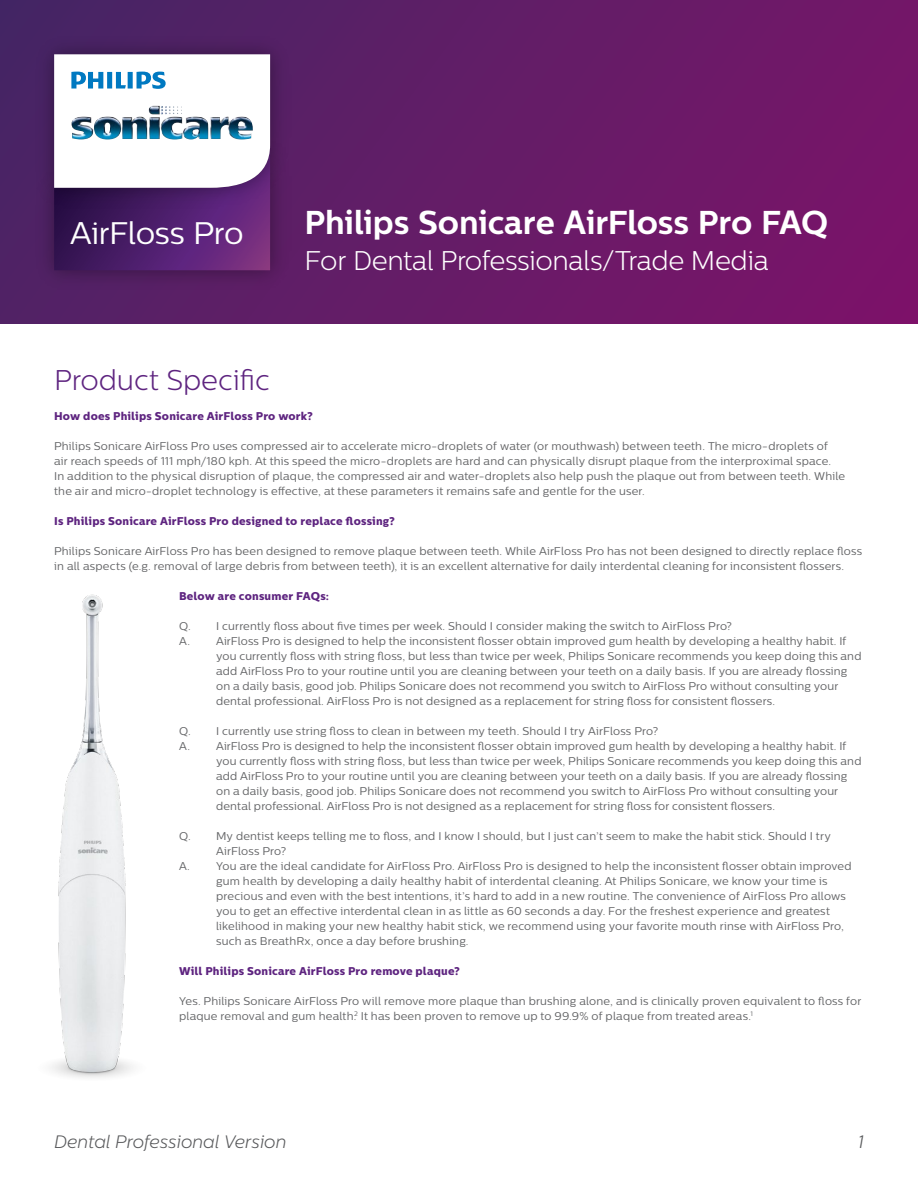
<style>
.page{position:relative;width:918px;height:1188px;background:#fff}
.page>*{position:absolute;margin:0;border:0;box-sizing:border-box;transform-origin:0 0}
.t1{font:700 33px "Centrale Sans";letter-spacing:-.01em;color:#fff}
.t2{font:31.2px "Centrale Sans";letter-spacing:-.01em;color:#fff}
.t3{font:300 28.5px "Centrale Sans";letter-spacing:-.005em;color:#5e2480}
.t4{font:300 27px "Centrale Sans";letter-spacing:-.02em;color:#fff}
.t5{font:italic 300 18px "Centrale Sans";letter-spacing:-.005em;color:#58595b}
.t6{font:11.25px/15px "Centrale Sans";letter-spacing:.015em;color:#636466}
.t7{font:800 11.25px "Centrale Sans";letter-spacing:.015em;color:#5e2480}
</style>
<div class="page">
<div style="left:0;top:0;width:918px;height:324px;background:linear-gradient(to right,#4b2465,#791569)"></div>
<img style="left:28px;top:214px;width:268px;height:82px">
<img style="left:28px;top:28px;width:268px;height:186px">
<svg style="left:54px;top:54px;width:216px;height:216px"></svg>
<img style="left:149px;top:106px;width:79px;height:33px">
<img style="left:51px;top:594px;width:82px;height:484px">
<h2 class="t2" style="left:70px;top:215px;width:175px">AirFloss Pro</h2>
<h1 class="t1" style="left:305px;top:203px;width:525px">Philips Sonicare AirFloss Pro FAQ</h1>
<h3 class="t4" style="left:305px;top:245px;width:466px">For Dental Professionals/Trade Media</h3>
<h3 class="t3" style="left:54px;top:364px;width:217px">Product Specific</h3>
<p class="t7" style="left:54px;top:409px;width:260px">How does Philips Sonicare AirFloss Pro work?</p>
<p class="t6" style="left:54px;top:438px;width:792px">Philips Sonicare AirFloss Pro uses compressed air to accelerate micro-droplets of water (or mouthwash) between teeth. The micro-droplets of<br>air reach speeds of 111 mph/180 kph. At this speed the micro-droplets are hard and can physically disrupt plaque from the interproximal space.<br>In addition to the physical disruption of plaque, the compressed air and water-droplets also help push the plaque out from between teeth. While the air and micro-droplet technology is effective, at these parameters it remains safe and gentle for the user.</p>
<p class="t7" style="left:54px;top:514px;width:342px">Is Philips Sonicare AirFloss Pro designed to replace flossing?</p>
<p class="t6" style="left:54px;top:543px;width:809px">Philips Sonicare AirFloss Pro has been designed to remove plaque between teeth. While AirFloss Pro has not been designed to directly replace floss in all aspects (e.g. removal of large debris from between teeth), it is an excellent alternative for daily interdental cleaning for inconsistent flossers.</p>
<p class="t7" style="left:179px;top:589px;width:151px">Below are consumer FAQs:</p>
<p class="t6" style="left:179px;top:618px;width:554px">Q. I currently floss about five times per week. Should I consider making the switch to AirFloss Pro?</p>
<p class="t6" style="left:179px;top:633px;width:669px">A. AirFloss Pro is designed to help the inconsistent flosser obtain improved gum health by developing a healthy habit. If</p>
<p class="t6" style="left:216px;top:648px;width:647px">you currently floss with string floss, but less than twice per week, Philips Sonicare recommends you keep doing this and</p>
<p class="t6" style="left:216px;top:663px;width:633px">add AirFloss Pro to your routine until you are cleaning between your teeth on a daily basis. If you are already flossing</p>
<p class="t6" style="left:216px;top:678px;width:624px">on a daily basis, good job. Philips Sonicare does not recommend you switch to AirFloss Pro without consulting your</p>
<p class="t6" style="left:216px;top:693px;width:560px">dental professional. AirFloss Pro is not designed as a replacement for string floss for consistent flossers.</p>
<p class="t6" style="left:179px;top:723px;width:481px">Q. I currently use string floss to clean in between my teeth. Should I try AirFloss Pro?</p>
<p class="t6" style="left:179px;top:738px;width:669px">A. AirFloss Pro is designed to help the inconsistent flosser obtain improved gum health by developing a healthy habit. If</p>
<p class="t6" style="left:216px;top:753px;width:647px">you currently floss with string floss, but less than twice per week, Philips Sonicare recommends you keep doing this and</p>
<p class="t6" style="left:216px;top:768px;width:633px">add AirFloss Pro to your routine until you are cleaning between your teeth on a daily basis. If you are already flossing</p>
<p class="t6" style="left:216px;top:783px;width:624px">on a daily basis, good job. Philips Sonicare does not recommend you switch to AirFloss Pro without consulting your</p>
<p class="t6" style="left:216px;top:798px;width:560px">dental professional. AirFloss Pro is not designed as a replacement for string floss for consistent flossers.</p>
<p class="t6" style="left:179px;top:828px;width:653px">Q. My dentist keeps telling me to floss, and I know I should, but I just can’t seem to make the habit stick. Should I try</p>
<p class="t6" style="left:216px;top:843px;width:72px">AirFloss Pro?</p>
<p class="t6" style="left:179px;top:858px;width:674px">A. You are the ideal candidate for AirFloss Pro. AirFloss Pro is designed to help the inconsistent flosser obtain improved</p>
<p class="t6" style="left:216px;top:873px;width:613px">gum health by developing a daily healthy habit of interdental cleaning. At Philips Sonicare, we know your time is</p>
<p class="t6" style="left:216px;top:888px;width:631px">precious and even with the best intentions, it’s hard to add in a new routine. The convenience of AirFloss Pro allows</p>
<p class="t6" style="left:216px;top:903px;width:615px">you to get an effective interdental clean in as little as 60 seconds a day. For the freshest experience and greatest</p>
<p class="t6" style="left:216px;top:918px;width:629px">likelihood in making your new healthy habit stick, we recommend using your favorite mouth rinse with AirFloss Pro,</p>
<p class="t6" style="left:216px;top:933px;width:254px">such as BreathRx, once a day before brushing.</p>
<p class="t7" style="left:179px;top:964px;width:282px">Will Philips Sonicare AirFloss Pro remove plaque?</p>
<p class="t6" style="left:179px;top:993px;width:684px">Yes. Philips Sonicare AirFloss Pro will remove more plaque than brushing alone, and is clinically proven equivalent to floss for plaque removal and gum health.<sup>2</sup> It has been proven to remove up to 99.9% of plaque from treated areas.<sup>1</sup></p>
<h3 class="t5" style="left:54px;top:1131px;width:234px">Dental Professional Version</h3>
<h3 class="t5" style="left:858px;top:1131px;width:7px">1</h3>
</div>
